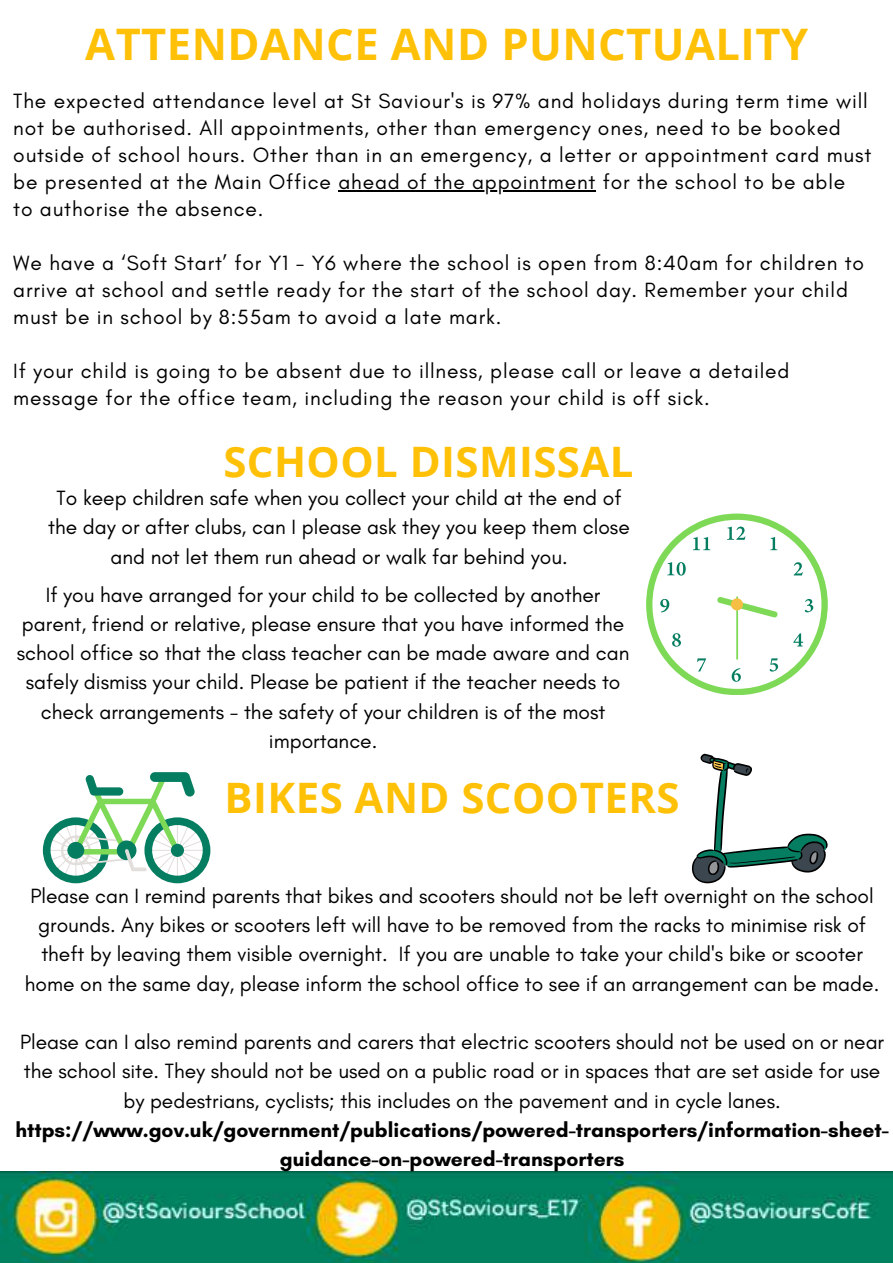
<style>
.page{position:relative;width:893px;height:1264px;background:#fff}
.page>*{position:absolute;margin:0;border:0;box-sizing:border-box;transform-origin:0 0}
.t1{font:700 43.5px "Open Sans";letter-spacing:.01em;color:#ffc107}
.t2{font:700 42px "Open Sans";letter-spacing:.01em;color:#ffc107}
.t3{font:21px/29.2px "Glacial Indifference";color:#000;text-align:center}
.t4{font:21px/27px "Glacial Indifference";letter-spacing:.04em;color:#000}
.t5{font:700 21px/29.2px "Glacial Indifference";color:#000;text-align:center}
</style>
<div class="page">
<img style="left:0;top:1171px;width:892px;height:91px">
<hr style="left:338px;top:190px;width:258px;height:2px;background:#000">
<svg style="left:646px;top:513px;width:181px;height:181px"></svg>
<div style="left:730px;top:598px;width:13px;height:12px;background:#f5bf44;border-radius:50%"></div>
<svg style="left:43px;top:772px;width:167px;height:111px"></svg>
<svg style="left:691px;top:753px;width:136px;height:130px"></svg>
<h1 class="t1" style="left:85px;top:13px;width:724px">ATTENDANCE AND PUNCTUALITY</h1>
<p class="t4" style="left:13px;top:87px;width:859px">The expected attendance level at St Saviour's is 97% and holidays during term time will not be authorised. All appointments, other than emergency ones, need to be booked outside of school hours. Other than in an emergency, a letter or appointment card must be presented at the Main Office ahead of the appointment for the school to be able<br>to authorise the absence.</p>
<p class="t4" style="left:13px;top:249px;width:852px">We have a ‘Soft Start’ for Y1 - Y6 where the school is open from 8:40am for children to arrive at school and settle ready for the start of the school day. Remember your child must be in school by 8:55am to avoid a late mark.</p>
<p class="t4" style="left:13px;top:357px;width:777px">If your child is going to be absent due to illness, please call or leave a detailed message for the office team, including the reason your child is off sick.</p>
<h2 class="t2" style="left:223px;top:431px;width:411px">SCHOOL DISMISSAL</h2>
<p class="t3" style="left:48px;top:483px;width:583px">To keep children safe when you collect your child at the end of the day or after clubs, can I please ask they you keep them close and not let them run ahead or walk far behind you.</p>
<p class="t3" style="left:17px;top:579px;width:614px">If you have arranged for your child to be collected by another parent, friend or relative, please ensure that you have informed the school office so that the class teacher can be made aware and can safely dismiss your child. Please be patient if the teacher needs to check arrangements - the safety of your children is of the most importance.</p>
<h2 class="t2" style="left:224px;top:768px;width:456px">BIKES AND SCOOTERS</h2>
<p class="t3" style="left:25px;top:880px;width:855px">Please can I remind parents that bikes and scooters should not be left overnight on the school grounds. Any bikes or scooters left will have to be removed from the racks to minimise risk of theft by leaving them visible overnight. If you are unable to take your child's bike or scooter home on the same day, please inform the school office to see if an arrangement can be made.</p>
<p class="t3" style="left:20px;top:1027px;width:865px">Please can I also remind parents and carers that electric scooters should not be used on or near the school site. They should not be used on a public road or in spaces that are set aside for use by pedestrians, cyclists; this includes on the pavement and in cycle lanes.</p>
<p class="t5" style="left:15px;top:1114px;width:875px">https://www.gov.uk/government/publications/powered-transporters/information-sheet&shy;guidance-on-powered-transporters</p>
</div>
